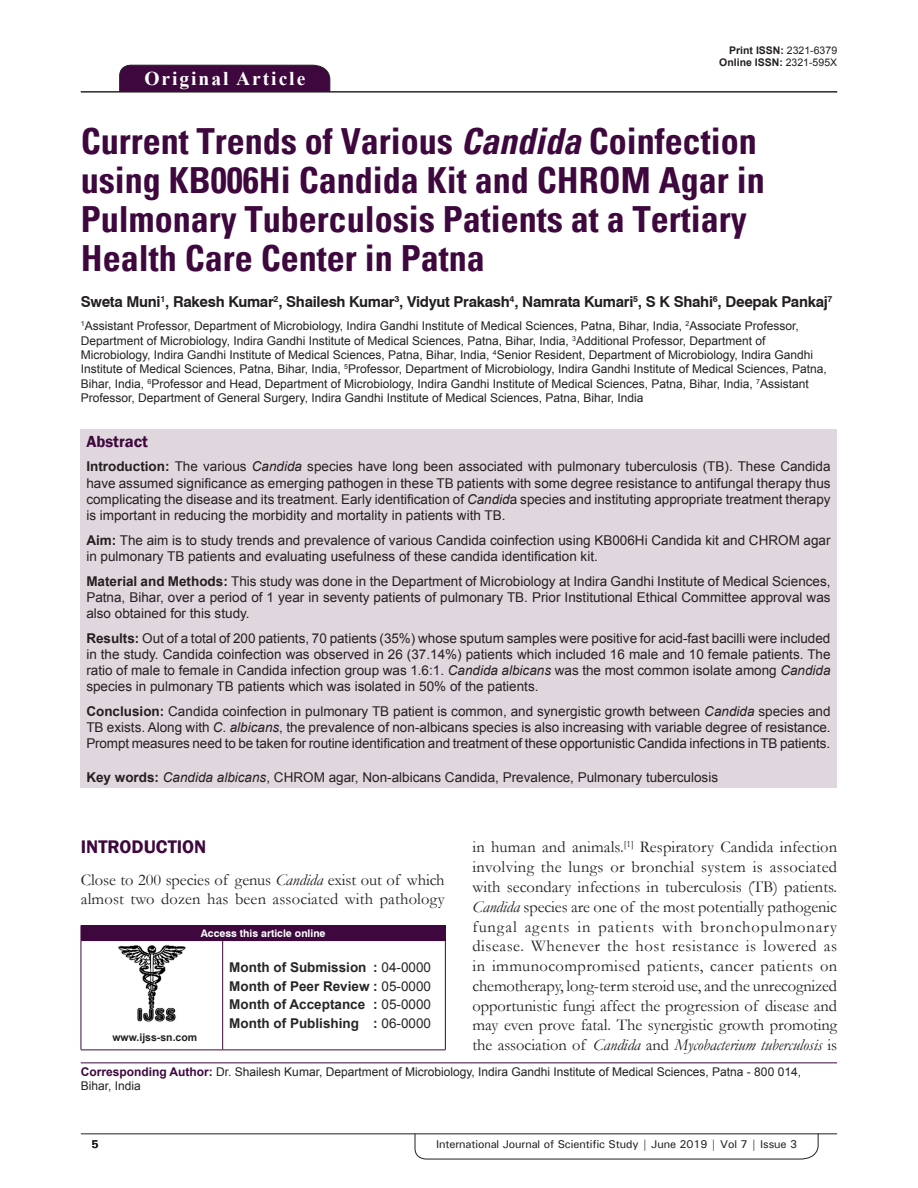
<style>
.page{position:relative;width:918px;height:1188px;background:#fff}
.page>*{position:absolute;margin:0;border:0;box-sizing:border-box;transform-origin:0 0}
.AT{font:700 condensed 36px/39px "Univers";color:#3e083e}
.AH{font:700 19.5px "Times New Roman";letter-spacing:.1em;color:#fff}
.t1{font:600 18.75px "Franklin Gothic";color:#3e083e}
.TX{font:16.5px/19.8px "Garamond";letter-spacing:-.005em;color:#231f20;text-align:justify}
.ABSH{font:600 16.5px "Franklin Gothic";color:#3e083e}
.AU{font:700 15px "Swiss 721 BT";letter-spacing:-.02em;color:#231f20}
.ABS{font:13.5px/16.2px "Arial";color:#231f20;text-align:justify}
.HIS{font:700 13.5px/18.8px "Arial";color:#282526;text-align:justify}
.KWD{font:13.5px "Arial";color:#231f20}
.AFF{font:12px/14.4px "Arial";color:#231f20}
.ADD{font:12px/14.4px "Arial";color:#231f20}
.RF{font:500 11.25px "Univers";letter-spacing:-.01em;color:#231f20}
.t2{font:700 11.25px "Univers";color:#231f20}
.DOI{font:700 10.5px "Arial";color:#231f20}
.AAO{font:700 10.5px "Swiss 721 BT";color:#fff}
.Web{font:700 10.5px "Arial";color:#231f20}
.s1{font-weight:400}
.s2{font-style:italic}
.s3{font-weight:700}
.s4{font-weight:700;color:#3e083e}
</style>
<div class="page">
<svg style="left:415px;top:1133px;width:404px;height:26px"></svg>
<hr style="left:81px;top:1134px;width:756px;height:1px;background:#231f20">
<div style="left:119px;top:65px;width:211px;height:26px;background:#3e083e"></div>
<hr style="left:81px;top:91px;width:756px;height:1px;background:#231f20">
<div style="left:80px;top:429px;width:757px;height:359px;background:#e0d7de"></div>
<div style="left:81px;top:925px;width:364px;height:16px;background:#3e083e"></div>
<svg style="left:445px;top:925px;width:1px;height:15px"></svg>
<hr style="left:81px;top:941px;width:1px;height:108px;background:#3e083e">
<hr style="left:223px;top:940px;width:223px;height:1px;background:#3e083e">
<hr style="left:222px;top:941px;width:1px;height:108px;background:#3e083e">
<hr style="left:445px;top:941px;width:1px;height:108px;background:#3e083e">
<hr style="left:223px;top:1049px;width:223px;height:1px;background:#3e083e">
<hr style="left:81px;top:1049px;width:142px;height:1px;background:#3e083e">
<img style="left:118px;top:945px;width:68px;height:76px">
<hr style="left:81px;top:1062px;width:756px;height:1px;background:#3e083e">
<p class="AH" style="left:144px;top:64px;width:162px">Original Article</p>
<p class="DOI" style="left:729px;top:42px;width:109px">Print ISSN: <span class="s1">2321-6379</span></p>
<p class="DOI" style="left:719px;top:55px;width:119px">Online ISSN: <span class="s1">2321-595X</span></p>
<p class="AT" style="left:81px;top:122px;width:685px">Current Trends of Various <span class="s2">Candida</span> Coinfection using KB006Hi Candida Kit and CHROM Agar in Pulmonary Tuberculosis Patients at a Tertiary Health Care Center in Patna</p>
<p class="AU" style="left:81px;top:293px;width:753px">Sweta Muni<sup>1</sup>, Rakesh Kumar<sup>2</sup>, Shailesh Kumar<sup>3</sup>, Vidyut Prakash<sup>4</sup>, Namrata Kumari<sup>5</sup>, S K Shahi<sup>6</sup>, Deepak Pankaj<sup>7</sup></p>
<p class="AFF" style="left:81px;top:319px;width:748px"><sup>1</sup>Assistant Professor, Department of Microbiology, Indira Gandhi Institute of Medical Sciences, Patna, Bihar, India, <sup>2</sup>Associate Professor, Department of Microbiology, Indira Gandhi Institute of Medical Sciences, Patna, Bihar, India, <sup>3</sup>Additional Professor, Department of Microbiology, Indira Gandhi Institute of Medical Sciences, Patna, Bihar, India, <sup>4</sup>Senior Resident, Department of Microbiology, Indira Gandhi Institute of Medical Sciences, Patna, Bihar, India, <sup>5</sup>Professor, Department of Microbiology, Indira Gandhi Institute of Medical Sciences, Patna, Bihar, India, <sup>6</sup>Professor and Head, Department of Microbiology, Indira Gandhi Institute of Medical Sciences, Patna, Bihar, India, <sup>7</sup>Assistant Professor, Department of General Surgery, Indira Gandhi Institute of Medical Sciences, Patna, Bihar, India</p>
<p class="ABSH" style="left:86px;top:431px;width:63px">Abstract</p>
<p class="ABS" style="left:86px;top:458px;width:746px"><span class="s3">Introduction:</span> The various <span class="s2">Candida</span> species have long been associated with pulmonary tuberculosis (TB). These Candida have assumed significance as emerging pathogen in these TB patients with some degree resistance to antifungal therapy thus complicating the disease and its treatment. Early identification of <span class="s2">Candid</span>a species and instituting appropriate treatment therapy is important in reducing the morbidity and mortality in patients with TB.</p>
<p class="ABS" style="left:86px;top:532px;width:746px"><span class="s3">Aim:</span> The aim is to study trends and prevalence of various Candida coinfection using KB006Hi Candida kit and CHROM agar in pulmonary TB patients and evaluating usefulness of these candida identification kit.</p>
<p class="ABS" style="left:86px;top:573px;width:746px"><span class="s3">Material and Methods:</span> This study was done in the Department of Microbiology at Indira Gandhi Institute of Medical Sciences, Patna, Bihar, over a period of 1 year in seventy patients of pulmonary TB. Prior Institutional Ethical Committee approval was also obtained for this study.</p>
<p class="ABS" style="left:86px;top:630px;width:746px"><span class="s3">Results:</span> Out of a total of 200 patients, 70 patients (35%) whose sputum samples were positive for acid-fast bacilli were included in the study. Candida coinfection was observed in 26 (37.14%) patients which included 16 male and 10 female patients. The ratio of male to female in Candida infection group was 1.6:1. <span class="s2">Candida albicans</span> was the most common isolate among <span class="s2">Candida </span>species in pulmonary TB patients which was isolated in 50% of the patients.</p>
<p class="ABS" style="left:86px;top:703px;width:746px"><span class="s3">Conclusion:</span> Candida coinfection in pulmonary TB patient is common, and synergistic growth between <span class="s2">Candida</span> species and TB exists. Along with <span class="s2">C. albicans</span>, the prevalence of non-albicans species is also increasing with variable degree of resistance.<br>Prompt measures need to be taken for routine identification and treatment of these opportunistic Candida infections in TB patients.</p>
<p class="KWD" style="left:86px;top:768px;width:633px"><span class="s3">Key words:</span> <span class="s2">Candida albicans</span>, CHROM agar, Non-albicans Candida, Prevalence, Pulmonary tuberculosis</p>
<h1 class="t1" style="left:81px;top:835px;width:127px">INTRODUCTION</h1>
<p class="TX" style="left:81px;top:870px;width:365px;line-height:18.8px">Close to 200 species of genus <span class="s2">Candida</span> exist out of which almost two dozen has been associated with pathology</p>
<p class="TX" style="left:473px;top:837px;width:366px">in human and animals.<sup>[1]</sup> Respiratory Candida infection involving the lungs or bronchial system is associated with secondary infections in tuberculosis (TB) patients.<br><span class="s2">Candida</span> species are one of the most potentially pathogenic fungal agents in patients with bronchopulmonary disease. Whenever the host resistance is lowered as in immunocompromised patients, cancer patients on chemotherapy, long-term steroid use, and the unrecognized opportunistic fungi affect the progression of disease and may even prove fatal. The synergistic growth promoting the association of <span class="s2">Candida</span> and <span class="s2">Mycobacterium tuberculosis</span> is</p>
<p class="AAO" style="left:201px;top:927px;width:126px">Access this article online</p>
<p class="HIS" style="left:229px;top:958px;width:203px">Month of Submission : <span class="s1">04-0000<br></span>Month of Peer Review : <span class="s1">05-0000<br></span>Month of Acceptance : <span class="s1">05-0000<br></span>Month of Publishing : <span class="s1">06-0000</span></p>
<p class="ADD" style="left:81px;top:1065px;width:722px"><span class="s4">Corresponding Author:</span> Dr. Shailesh Kumar, Department of Microbiology, Indira Gandhi Institute of Medical Sciences, Patna - 800 014,<br>Bihar, India</p>
<p class="Web" style="left:112px;top:1030px;width:86px">www.ijss-sn.com</p>
<p class="t2" style="left:92px;top:1137px;width:9px">5</p>
<p class="RF" style="left:436px;top:1137px;width:362px">International Journal of Scientific Study | June 2019 | Vol 7 | Issue 3</p>
</div>
